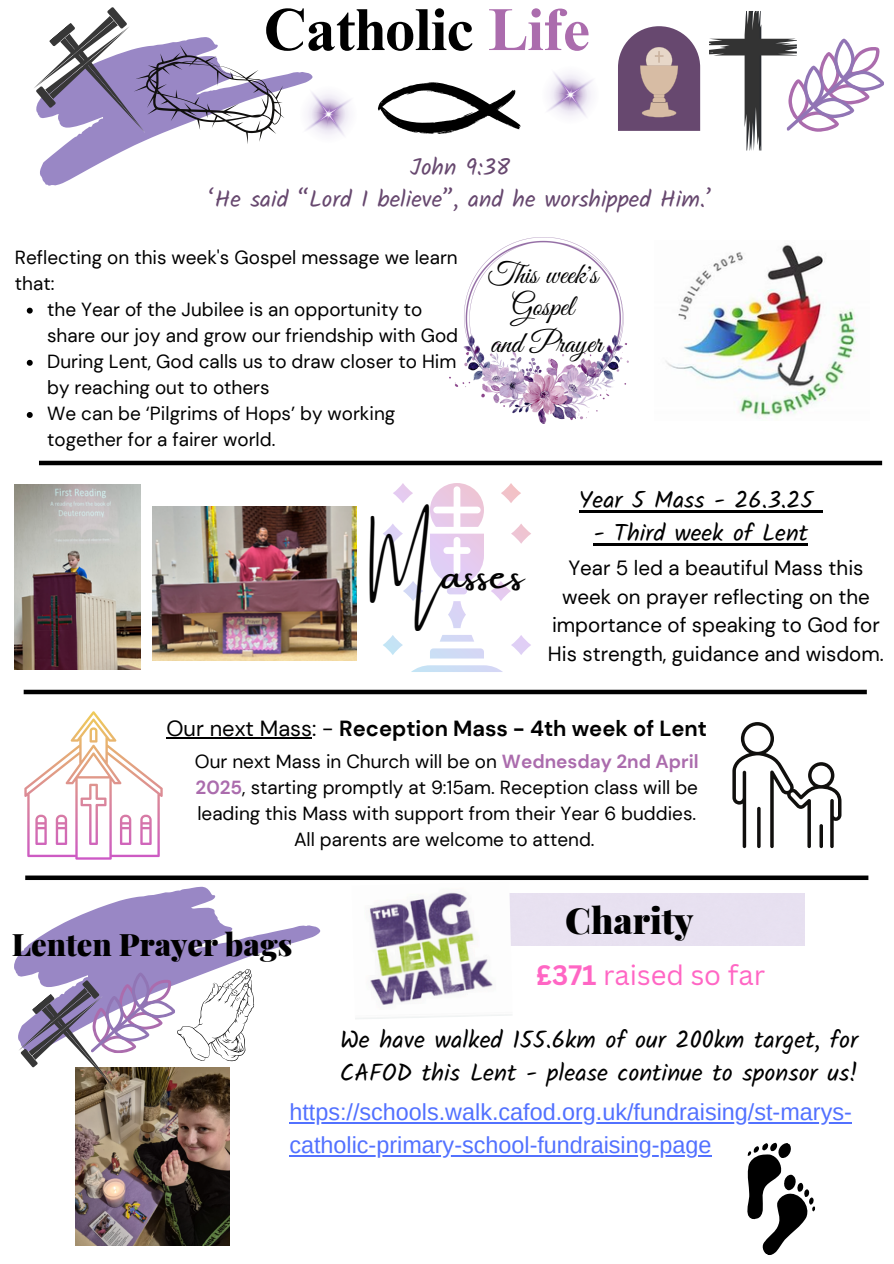
<style>
.page{position:relative;width:894px;height:1264px;background:#fff}
.page>*{position:absolute;margin:0;border:0;box-sizing:border-box;transform-origin:0 0}
.t1{font:700 59.4px "Times NRMT Pro";color:#000}
.t2{font:45.9px "Amsterdam One";color:#030303}
.t3{font:900 36.15px "Playfair Display";color:#000}
.t4{font:900 30.9px "Playfair Display";color:#000}
.t5{font:30px "Great Vibes";color:#000}
.t6{font:27.3px "Canva Sans";color:#ff66c4}
.t7{font:24.15px/33.2px "Kalam";color:#000}
.t8{font:23.85px "Kalam";color:#000}
.t9{font:23.4px "Arimo";color:#5271ff}
.t10{font:23.25px/31.5px "Kalam";color:#67486f;text-align:center}
.t11{font:700 21.9px "DM Sans";color:#000}
.t12{font:20.55px/28.8px "DM Sans";color:#000;text-align:center}
.t13{font:18.9px/26.1px "DM Sans";color:#000}
.s1{color:#ab6cad}
.s2{font-weight:400}
.s3{font-weight:700;color:#ab6cad}
.s4{font-weight:700}
</style>
<div class="page">
<svg style="left:34px;top:7px;width:279px;height:179px"></svg>
<svg style="left:709px;top:11px;width:175px;height:139px"></svg>
<svg style="left:618px;top:26px;width:82px;height:105px;background:#8a7087"></svg>
<svg style="left:378px;top:82px;width:142px;height:52px"></svg>
<img style="left:548px;top:72px;width:45px;height:45px">
<img style="left:299px;top:85px;width:52px;height:59px">
<img style="left:449px;top:238px;width:179px;height:185px">
<svg style="left:383px;top:483px;width:148px;height:189px"></svg>
<hr style="left:39px;top:461px;width:842px;height:4px;background:#000">
<div style="left:24px;top:689px;width:842px;height:5px;background:#000"></div>
<svg style="left:24px;top:711px;width:139px;height:148px"></svg>
<div style="left:25px;top:875px;width:843px;height:5px;background:#000"></div>
<svg style="left:14px;top:886px;width:306px;height:84px;fill:#9987c5"></svg>
<img style="left:665px;top:244px;width:192px;height:175px">
<img style="left:15px;top:485px;width:126px;height:184px">
<img style="left:153px;top:506px;width:203px;height:154px">
<img style="left:75px;top:1091px;width:154px;height:154px">
<svg style="left:15px;top:968px;width:240px;height:123px"></svg>
<svg style="left:732px;top:722px;width:109px;height:126px"></svg>
<svg style="left:27px;top:308px;width:6px;height:5px"></svg>
<svg style="left:27px;top:360px;width:6px;height:6px"></svg>
<svg style="left:27px;top:412px;width:6px;height:6px"></svg>
<hr style="left:578px;top:510px;width:235px;height:2px;background:#000">
<svg style="left:813px;top:510px;width:9px;height:2px"></svg>
<hr style="left:593px;top:543px;width:214px;height:2px;background:#000">
<hr style="left:166px;top:737px;width:146px;height:1px;background:#000">
<img style="left:355px;top:892px;width:157px;height:127px">
<hr style="left:289px;top:1122px;width:562px;height:1px;background:#5271ff">
<hr style="left:289px;top:1154px;width:409px;height:2px;background:#5271ff">
<svg style="left:698px;top:1155px;width:13px;height:1px"></svg>
<svg style="left:747px;top:1142px;width:68px;height:113px"></svg>
<p class="t1" style="left:263px;top:7px;width:327px">Catholic <span class="s1">Life</span></p>
<p class="t10" style="left:208px;top:151px;width:505px">John 9:38<br>‘He said “Lord I believe”, and he worshipped Him.’</p>
<p class="t13" style="left:15px;top:244px;width:444px">Reflecting on this week's Gospel message we learn that:</p>
<p class="t13" style="left:47px;top:296px;width:412px">the Year of the Jubilee is an opportunity to share our joy and grow our friendship with God</p>
<p class="t13" style="left:47px;top:348px;width:410px">During Lent, God calls us to draw closer to Him by reaching out to others</p>
<h5 class="t13" style="left:47px;top:401px;width:349px">We can be ‘Pilgrims of Hops’ by working together for a fairer world.</h5>
<h1 class="t5" style="left:487px;top:257px;width:112px">This week's</h1>
<p class="t5" style="left:511px;top:290px;width:64px">Gospel</p>
<p class="t5" style="left:491px;top:326px;width:113px">and Prayer</p>
<p class="t2" style="left:369px;top:548px;width:156px">Masses</p>
<p class="t8" style="left:578px;top:486px;width:236px">Year 5 Mass - 26.3.25</p>
<p class="t8" style="left:593px;top:519px;width:215px">- Third week of Lent</p>
<p class="t12" style="left:548px;top:553px;width:337px">Year 5 led a beautiful Mass this week on prayer reflecting on the importance of speaking to God for<br>His strength, guidance and wisdom.</p>
<p class="t11" style="left:166px;top:714px;width:542px"><span class="s2">Our next Mass: -</span> Reception Mass - 4th week of Lent</p>
<p class="t13" style="left:195px;top:748px;width:505px;text-align:justify">Our next Mass in Church will be on <span class="s3">Wednesday 2nd April 2025</span>, starting promptly at 9:15am. Reception class will be leading this Mass with support from their Year 6 buddies.</p>
<p class="t13" style="left:294px;top:826px;width:302px">All parents are welcome to attend.</p>
<p class="t4" style="left:12px;top:922px;width:282px">Lenten Prayer bags</p>
<h4 class="t3" style="left:565px;top:894px;width:130px">Charity</h4>
<h4 class="t6" style="left:536px;top:956px;width:230px"><span class="s4">£371</span> raised so far</h4>
<h4 class="t7" style="left:340px;top:1023px;width:520px">We have walked 155.6km of our 200km target, for<br>CAFOD this Lent - please continue to sponsor us!</h4>
<p class="t9" style="left:289px;top:1098px;width:563px">https://schools.walk.cafod.org.uk/fundraising/st-marys-</p>
<p class="t9" style="left:289px;top:1131px;width:423px">catholic-primary-school-fundraising-page</p>
</div>
